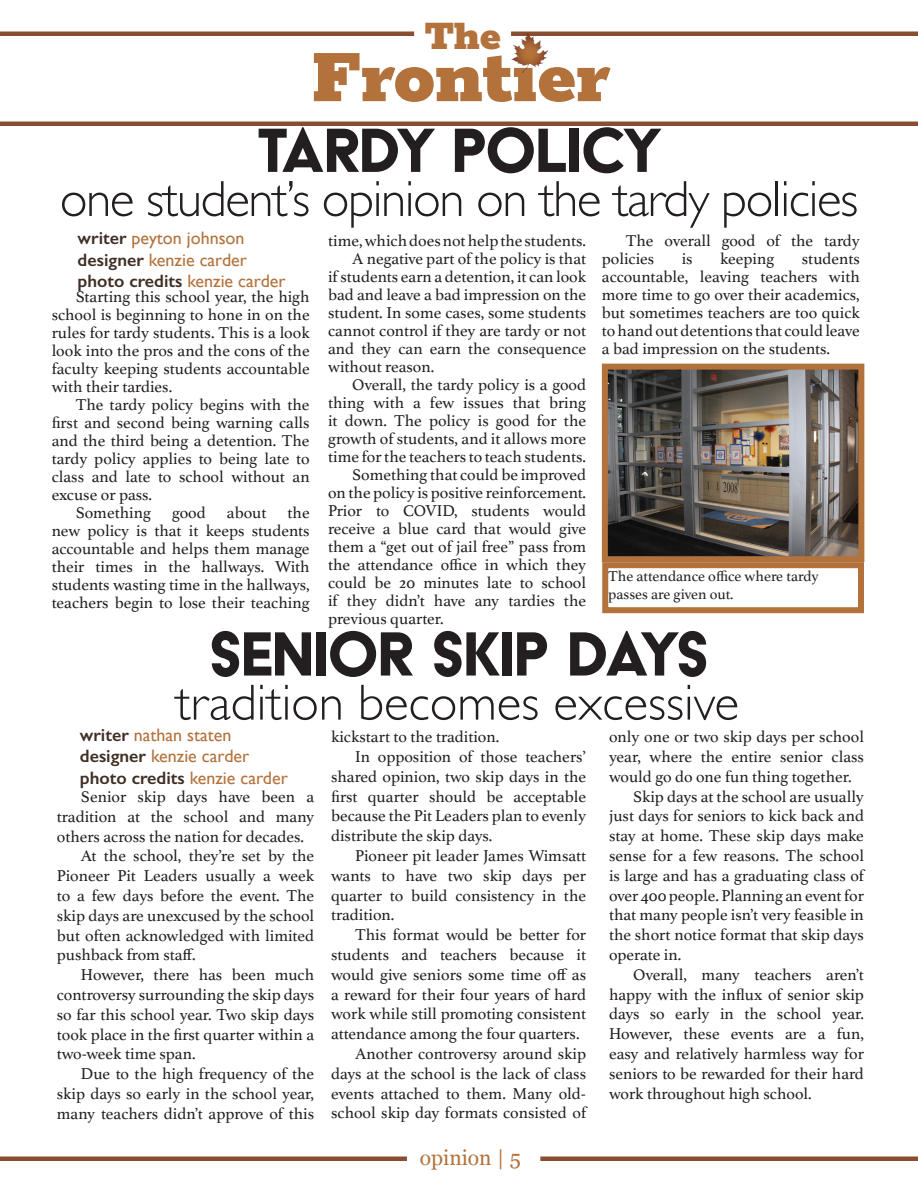
<style>
.page{position:relative;width:918px;height:1188px;background:#fff}
.page>*{position:absolute;margin:0;border:0;box-sizing:border-box;transform-origin:0 0}
.t1{font:900 82.5px "Rokkitt";color:#b3723c}
.t2{font:72px "Acier BAT Display Solid";color:#231f20}
.t3{font:300 51px "Gill Sans";letter-spacing:-.025em;color:#231f20}
.t4{font:300 51px "Gill Sans";color:#231f20}
.t5{font:900 45px "Rokkitt";color:#b3723c}
.t6{font:21px "Georgia";color:#b3723c}
.t7{font:18px "Gill Sans";color:#b3723c}
.t8{font:600 18px "Gill Sans";color:#3f2e24}
.t9{font:16.5px/19.8px "Athelas";color:#231f20;text-align:justify}
.t10{font:15px/18px "Athelas";color:#231f20}
.s1{font-weight:600;color:#3f2e24}
.s2{font-weight:400;color:#b3723c}
</style>
<div class="page">
<hr style="left:0;top:32px;width:414px;height:4px;background:#894e30">
<hr style="left:511px;top:32px;width:407px;height:4px;background:#894e30">
<hr style="left:0;top:122px;width:918px;height:4px;background:#894e30">
<div style="left:0;top:1156px;width:407px;height:5px;background:#894e30"></div>
<div style="left:540px;top:1156px;width:378px;height:5px;background:#894e30"></div>
<img style="left:609px;top:371px;width:248px;height:184px">
<div style="left:602px;top:364px;width:262px;height:198px;border:6px solid #b3723c"></div>
<img style="left:511px;top:34px;width:37px;height:39px">
<div style="left:602px;top:562px;width:262px;height:51px;border:6px solid #b3723c"></div>
<p class="t5" style="left:425px;top:4px;width:78px">The</p>
<p class="t1" style="left:311px;top:18px;width:300px">Frontier</p>
<p class="t2" style="left:258px;top:112px;width:407px">TARDY POLICY</p>
<p class="t3" style="left:60px;top:159px;width:800px">one student’s opinion on the tardy policies</p>
<p class="t7" style="left:78px;top:227px;width:168px"><span class="s1">writer</span> peyton johnson</p>
<p class="t7" style="left:78px;top:249px;width:171px"><span class="s1">designer</span> kenzie carder</p>
<p class="t8" style="left:78px;top:270px;width:210px">photo credits <span class="s2">kenzie carder</span></p>
<p class="t9" style="left:52px;top:287px;width:260px;line-height:18px;text-indent:24px">Starting this school year, the high school is beginning to hone in on the rules for tardy students. This is a look look into the pros and the cons of the faculty keeping students accountable with their tardies.</p>
<p class="t9" style="left:52px;top:395px;width:260px;line-height:18px;text-indent:24px">The tardy policy begins with the first and second being warning calls and the third being a detention. The tardy policy applies to being late to class and late to school without an excuse or pass.</p>
<p class="t9" style="left:76px;top:502px;width:77px">Something</p>
<p class="t9" style="left:172px;top:502px;width:35px">good</p>
<p class="t9" style="left:227px;top:502px;width:41px">about</p>
<p class="t9" style="left:52px;top:503px;width:260px;line-height:18px;text-indent:236px">the new policy is that it keeps students accountable and helps them manage their times in the hallways. With students wasting time in the hallways, teachers begin to lose their teaching</p>
<p class="t9" style="left:328px;top:230px;width:259px">time, which does not help the students.</p>
<p class="t9" style="left:328px;top:249px;width:260px;line-height:18px;text-indent:24px">A negative part of the policy is that if students earn a detention, it can look bad and leave a bad impression on the student. In some cases, some students cannot control if they are tardy or not and they can earn the consequence without reason.</p>
<p class="t9" style="left:328px;top:375px;width:260px;line-height:18px;text-indent:24px">Overall, the tardy policy is a good thing with a few issues that bring it down. The policy is good for the growth of students, and it allows more time for the teachers to teach students.</p>
<p class="t9" style="left:328px;top:465px;width:260px;line-height:18px;text-indent:24px">Something that could be improved on the policy is positive reinforcement.<br>Prior to COVID, students would receive a blue card that would give them a “get out of jail free” pass from the attendance office in which they could be 20 minutes late to school if they didn’t have any tardies the previous quarter.</p>
<p class="t9" style="left:602px;top:231px;width:260px;line-height:18px;text-indent:24px">The overall good of the tardy policies</p>
<p class="t9" style="left:602px;top:249px;width:260px;line-height:18px;text-indent:200px">students accountable, leaving teachers with more time to go over their academics, but sometimes teachers are too quick to hand out detentions that could leave a bad impression on the students.</p>
<p class="t9" style="left:682px;top:248px;width:12px">is</p>
<p class="t9" style="left:720px;top:248px;width:56px">keeping</p>
<p class="t10" style="left:608px;top:567px;width:212px">The attendance office where tardy passes are given out.</p>
<p class="t2" style="left:209px;top:616px;width:501px">SENIOR SKIP DAYS</p>
<p class="t4" style="left:175px;top:663px;width:565px">tradition becomes excessive</p>
<p class="t7" style="left:80px;top:724px;width:153px"><span class="s1">writer</span> nathan staten</p>
<p class="t7" style="left:80px;top:746px;width:171px"><span class="s1">designer</span> kenzie carder</p>
<p class="t8" style="left:80px;top:767px;width:210px">photo credits <span class="s2">kenzie carder</span></p>
<p class="t9" style="left:331px;top:726px;width:170px">kickstart to the tradition.</p>
<p class="t9" style="left:331px;top:746px;width:257px;text-indent:24px">In opposition of those teachers’ shared opinion, two skip days in the first quarter should be acceptable because the Pit Leaders plan to evenly distribute the skip days.</p>
<p class="t9" style="left:331px;top:845px;width:257px;text-indent:24px">Pioneer pit leader James Wimsatt wants to have two skip days per quarter to build consistency in the tradition.</p>
<p class="t9" style="left:331px;top:924px;width:257px;text-indent:24px">This format would be better for students and teachers because it would give seniors some time off as a reward for their four years of hard work while still promoting consistent attendance among the four quarters.</p>
<p class="t9" style="left:331px;top:1043px;width:257px;text-indent:24px">Another controversy around skip days at the school is the lack of class events attached to them. Many old&shy;school skip day formats consisted of</p>
<p class="t9" style="left:609px;top:726px;width:256px">only one or two skip days per school year, where the entire senior class would go do one fun thing together.</p>
<p class="t9" style="left:609px;top:786px;width:257px;text-indent:24px">Skip days at the school are usually just days for seniors to kick back and stay at home. These skip days make sense for a few reasons. The school is large and has a graduating class of over 400 people. Planning an event for that many people isn’t very feasible in the short notice format that skip days operate in.</p>
<p class="t9" style="left:609px;top:964px;width:257px;text-indent:24px">Overall, many teachers aren’t happy with the influx of senior skip days so early in the school year.<br>However, these events are a fun, easy and relatively harmless way for seniors to be rewarded for their hard work throughout high school.</p>
<p class="t9" style="left:57px;top:786px;width:259px;text-indent:24px">Senior skip days have been a tradition at the school and many others across the nation for decades.</p>
<p class="t9" style="left:57px;top:846px;width:259px;text-indent:24px">At the school, they’re set by the Pioneer Pit Leaders usually a week to a few days before the event. The skip days are unexcused by the school but often acknowledged with limited pushback from staff.</p>
<p class="t9" style="left:57px;top:964px;width:259px;text-indent:24px">However, there has been much controversy surrounding the skip days so far this school year. Two skip days took place in the first quarter within a two-week time span.</p>
<p class="t9" style="left:57px;top:1063px;width:259px;text-indent:24px">Due to the high frequency of the skip days so early in the school year, many teachers didn’t approve of this</p>
<p class="t6" style="left:420px;top:1142px;width:102px">opinion | 5</p>
</div>
